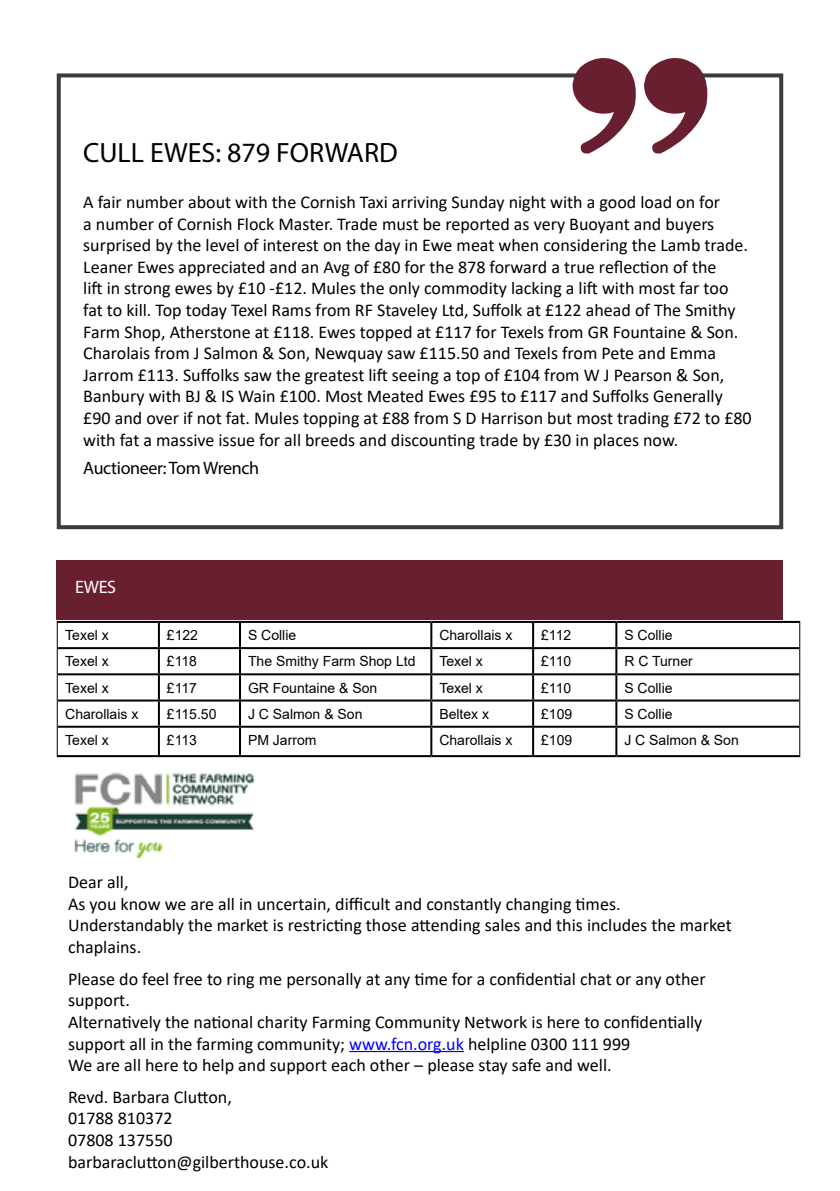
<style>
.page{position:relative;width:840px;height:1191px;background:#fff}
.page>*{position:absolute;margin:0;border:0;box-sizing:border-box;transform-origin:0 0}
.t1{font:28px "Myriad Pro";color:#000}
.t2{font:18px/21.6px "Calibri";color:#000}
.t3{font:18px "Myriad Pro";letter-spacing:-.02em;color:#000}
.t4{font:18px "Myriad Pro";color:#fff}
.t5{font:14px "Arial";color:#000}
.s1{color:#00f}
</style>
<div class="page">
<svg style="left:56px;top:73px;width:728px;height:457px"></svg>
<svg style="left:571px;top:58px;width:139px;height:97px"></svg>
<hr style="left:57px;top:621px;width:102px;height:2px;background:#000">
<hr style="left:159px;top:621px;width:81px;height:2px;background:#000">
<hr style="left:158px;top:623px;width:2px;height:24px;background:#000">
<hr style="left:240px;top:621px;width:191px;height:2px;background:#000">
<hr style="left:239px;top:623px;width:2px;height:24px;background:#000">
<hr style="left:431px;top:621px;width:102px;height:2px;background:#000">
<hr style="left:430px;top:623px;width:2px;height:24px;background:#000">
<hr style="left:533px;top:621px;width:83px;height:2px;background:#000">
<hr style="left:532px;top:623px;width:2px;height:24px;background:#000">
<hr style="left:616px;top:621px;width:183px;height:2px;background:#000">
<hr style="left:615px;top:623px;width:2px;height:24px;background:#000">
<hr style="left:58px;top:647px;width:101px;height:2px;background:#000">
<hr style="left:159px;top:647px;width:81px;height:2px;background:#000">
<hr style="left:158px;top:649px;width:2px;height:24px;background:#000">
<hr style="left:240px;top:647px;width:191px;height:2px;background:#000">
<hr style="left:239px;top:649px;width:2px;height:24px;background:#000">
<hr style="left:431px;top:647px;width:102px;height:2px;background:#000">
<hr style="left:430px;top:649px;width:2px;height:24px;background:#000">
<hr style="left:533px;top:647px;width:83px;height:2px;background:#000">
<hr style="left:532px;top:649px;width:2px;height:24px;background:#000">
<hr style="left:616px;top:647px;width:182px;height:2px;background:#000">
<hr style="left:615px;top:649px;width:2px;height:24px;background:#000">
<hr style="left:58px;top:673px;width:101px;height:2px;background:#000">
<hr style="left:159px;top:673px;width:81px;height:2px;background:#000">
<hr style="left:158px;top:675px;width:2px;height:24px;background:#000">
<hr style="left:240px;top:673px;width:191px;height:2px;background:#000">
<hr style="left:239px;top:675px;width:2px;height:24px;background:#000">
<hr style="left:431px;top:673px;width:102px;height:2px;background:#000">
<hr style="left:430px;top:675px;width:2px;height:24px;background:#000">
<hr style="left:533px;top:673px;width:83px;height:2px;background:#000">
<hr style="left:532px;top:675px;width:2px;height:24px;background:#000">
<hr style="left:616px;top:673px;width:182px;height:2px;background:#000">
<hr style="left:615px;top:675px;width:2px;height:24px;background:#000">
<hr style="left:58px;top:699px;width:101px;height:2px;background:#000">
<hr style="left:159px;top:699px;width:81px;height:2px;background:#000">
<hr style="left:158px;top:701px;width:2px;height:24px;background:#000">
<hr style="left:240px;top:699px;width:191px;height:2px;background:#000">
<hr style="left:239px;top:701px;width:2px;height:24px;background:#000">
<hr style="left:431px;top:699px;width:102px;height:2px;background:#000">
<hr style="left:430px;top:701px;width:2px;height:24px;background:#000">
<hr style="left:533px;top:699px;width:83px;height:2px;background:#000">
<hr style="left:532px;top:701px;width:2px;height:24px;background:#000">
<hr style="left:616px;top:699px;width:182px;height:2px;background:#000">
<hr style="left:615px;top:701px;width:2px;height:24px;background:#000">
<hr style="left:58px;top:725px;width:101px;height:2px;background:#000">
<hr style="left:159px;top:725px;width:81px;height:2px;background:#000">
<hr style="left:158px;top:727px;width:2px;height:28px;background:#000">
<hr style="left:240px;top:725px;width:191px;height:2px;background:#000">
<hr style="left:239px;top:727px;width:2px;height:28px;background:#000">
<hr style="left:431px;top:725px;width:102px;height:2px;background:#000">
<hr style="left:430px;top:727px;width:2px;height:28px;background:#000">
<hr style="left:533px;top:725px;width:83px;height:2px;background:#000">
<hr style="left:532px;top:727px;width:2px;height:28px;background:#000">
<hr style="left:616px;top:725px;width:182px;height:2px;background:#000">
<hr style="left:615px;top:727px;width:2px;height:28px;background:#000">
<hr style="left:57px;top:755px;width:102px;height:2px;background:#000">
<hr style="left:159px;top:755px;width:81px;height:2px;background:#000">
<hr style="left:240px;top:755px;width:191px;height:2px;background:#000">
<hr style="left:431px;top:755px;width:102px;height:2px;background:#000">
<hr style="left:533px;top:755px;width:83px;height:2px;background:#000">
<hr style="left:616px;top:755px;width:183px;height:2px;background:#000">
<svg style="left:57px;top:623px;width:1px;height:132px"></svg>
<svg style="left:798px;top:647px;width:1px;height:81px"></svg>
<div style="left:57px;top:560px;width:725px;height:59px;background:#681f30"></div>
<hr style="left:349px;top:1051px;width:114px;height:1px;background:#00f">
<img style="left:74px;top:772px;width:181px;height:86px">
<h1 class="t1" style="left:83px;top:136px;width:316px">CULL EWES: 879 FORWARD</h1>
<p class="t2" style="left:83px;top:191px;width:669px">A fair number about with the Cornish Taxi arriving Sunday night with a good load on for<br>a number of Cornish Flock Master. Trade must be reported as very Buoyant and buyers surprised by the level of interest on the day in Ewe meat when considering the Lamb trade.<br>Leaner Ewes appreciated and an Avg of £80 for the 878 forward a true reflection of the<br>lift in strong ewes by £10 -£12. Mules the only commodity lacking a lift with most far too fat to kill. Top today Texel Rams from RF Staveley Ltd, Suffolk at £122 ahead of The Smithy Farm Shop, Atherstone at £118. Ewes topped at £117 for Texels from GR Fountaine &amp; Son.<br>Charolais from J Salmon &amp; Son, Newquay saw £115.50 and Texels from Pete and Emma Jarrom £113. Suffolks saw the greatest lift seeing a top of £104 from W J Pearson &amp; Son, Banbury with BJ &amp; IS Wain £100. Most Meated Ewes £95 to £117 and Suffolks Generally £90 and over if not fat. Mules topping at £88 from S D Harrison but most trading £72 to £80 with fat a massive issue for all breeds and discounting trade by £30 in places now.</p>
<p class="t3" style="left:83px;top:456px;width:177px">Auctioneer: Tom Wrench</p>
<p class="t4" style="left:75px;top:576px;width:42px">EWES</p>
<p class="t5" style="left:65px;top:625px;width:45px">Texel x</p>
<p class="t5" style="left:167px;top:625px;width:33px">£122</p>
<p class="t5" style="left:248px;top:625px;width:50px">S Collie</p>
<p class="t5" style="left:439px;top:625px;width:75px">Charollais x</p>
<p class="t5" style="left:541px;top:625px;width:32px">£112</p>
<p class="t5" style="left:624px;top:625px;width:50px">S Collie</p>
<p class="t5" style="left:65px;top:652px;width:45px">Texel x</p>
<p class="t5" style="left:167px;top:652px;width:32px">£118</p>
<p class="t5" style="left:248px;top:652px;width:169px">The Smithy Farm Shop Ltd</p>
<p class="t5" style="left:439px;top:652px;width:45px">Texel x</p>
<p class="t5" style="left:541px;top:652px;width:32px">£110</p>
<p class="t5" style="left:624px;top:652px;width:70px">R C Turner</p>
<p class="t5" style="left:65px;top:678px;width:45px">Texel x</p>
<p class="t5" style="left:167px;top:678px;width:32px">£117</p>
<p class="t5" style="left:248px;top:678px;width:131px">GR Fountaine &amp; Son</p>
<p class="t5" style="left:439px;top:678px;width:45px">Texel x</p>
<p class="t5" style="left:541px;top:678px;width:32px">£110</p>
<p class="t5" style="left:624px;top:678px;width:50px">S Collie</p>
<p class="t5" style="left:65px;top:704px;width:75px">Charollais x</p>
<p class="t5" style="left:167px;top:704px;width:51px">£115.50</p>
<p class="t5" style="left:248px;top:704px;width:116px">J C Salmon &amp; Son</p>
<p class="t5" style="left:439px;top:704px;width:51px">Beltex x</p>
<p class="t5" style="left:541px;top:704px;width:33px">£109</p>
<p class="t5" style="left:624px;top:704px;width:50px">S Collie</p>
<p class="t5" style="left:65px;top:730px;width:45px">Texel x</p>
<p class="t5" style="left:167px;top:730px;width:32px">£113</p>
<p class="t5" style="left:248px;top:730px;width:70px">PM Jarrom</p>
<p class="t5" style="left:439px;top:730px;width:75px">Charollais x</p>
<p class="t5" style="left:541px;top:730px;width:33px">£109</p>
<p class="t5" style="left:624px;top:730px;width:116px">J C Salmon &amp; Son</p>
<p class="t2" style="left:68px;top:871px;width:664px">Dear all,<br>As you know we are all in uncertain, difficult and constantly changing times.<br>Understandably the market is restricting those attending sales and this includes the market chaplains.</p>
<p class="t2" style="left:68px;top:967px;width:639px">Please do feel free to ring me personally at any time for a confidential chat or any other support.<br>Alternatively the national charity Farming Community Network is here to confidentially support all in the farming community; <span class="s1">www.fcn.org.uk</span> helpline 0300 111 999<br>We are all here to help and support each other – please stay safe and well.</p>
<p class="t2" style="left:68px;top:1085px;width:261px">Revd. Barbara Clutton,<br>01788 810372<br>07808 137550 barbaraclutton@gilberthouse.co.uk</p>
</div>
